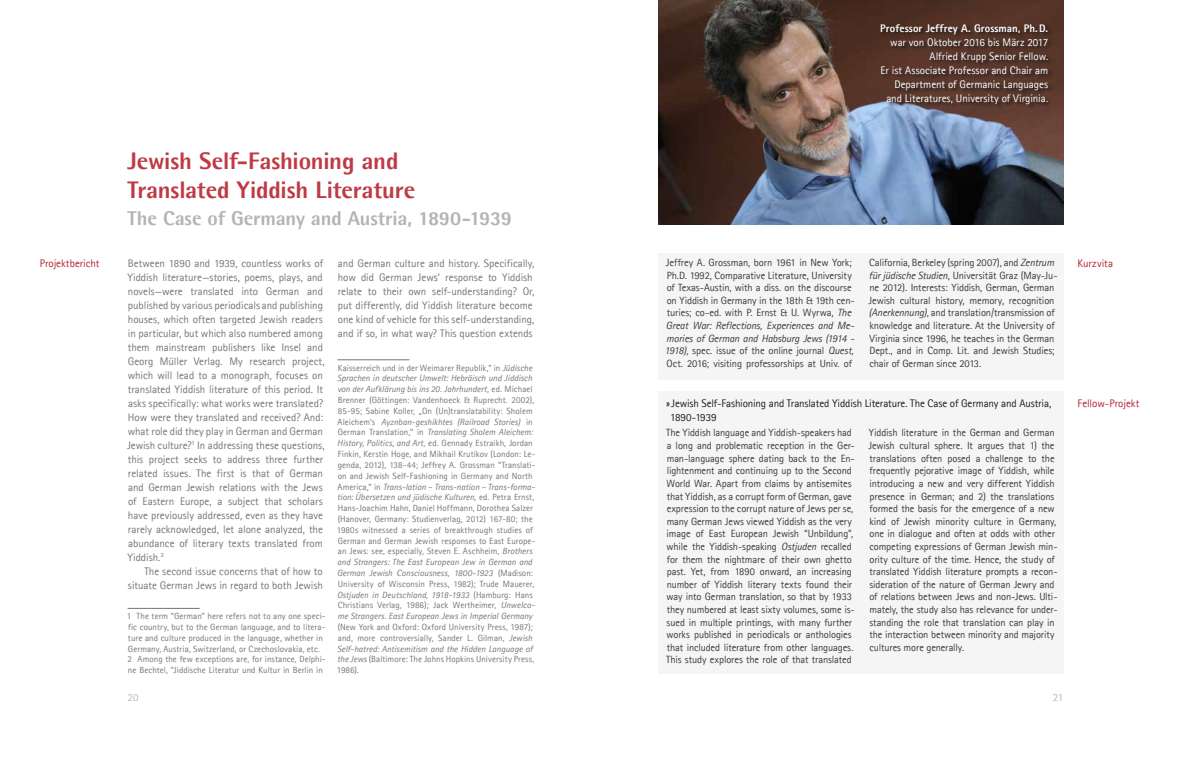
<style>
.page{position:relative;width:1191px;height:766px;background:#fff}
.page>*{position:absolute;margin:0;border:0;box-sizing:border-box;transform-origin:0 0}
.t1{font:800 24px/28.8px "Agfa Rotis Semisans";letter-spacing:-.01em;color:#be3a45}
.t2{font:800 20px "Agfa Rotis Semisans";letter-spacing:-.01em;color:#b4b4b4}
.t3{font:11px/14px "Agfa Rotis Sans Serif";letter-spacing:-.005em;color:#767675}
.t4{font:11px/14px "Agfa Rotis Sans Serif";letter-spacing:-.005em;color:#fff;text-align:right}
.t5{font:11px "Agfa Rotis Sans Serif";letter-spacing:-.015em;color:#1d1d1b}
.t6{font:11px "Agfa Rotis Sans Serif";letter-spacing:-.005em;color:#b6222e}
.t7{font:800 11px "Agfa Rotis Sans Serif";letter-spacing:.005em;color:#fff}
.t8{font:11px "Agfa Rotis Sans Serif";color:#bababa}
.t9{font:10.5px/12.6px "Agfa Rotis Sans Serif";letter-spacing:-.01em;color:#3c3c3b}
.t10{font:9px/10.8px "Agfa Rotis Sans Serif";letter-spacing:.005em;color:#767675}
.s1{font-style:italic}
</style>
<div class="page">
<img style="left:658px;top:0;width:405px;height:224px">
<div style="left:658px;top:390px;width:405px;height:283px;background:#f5f5f5"></div>
<div style="left:658px;top:253px;width:405px;height:126px;background:#f5f5f5"></div>
<svg style="left:881px;top:24px;width:173px;height:86px;background:#52352c"></svg>
<hr style="left:128px;top:608px;width:72px;height:1px;background:#767675">
<hr style="left:337px;top:359px;width:72px;height:1px;background:#767675">
<h1 class="t1" style="left:128px;top:146px;width:289px">Jewish Self-Fashioning and<br>Translated Yiddish Literature</h1>
<h2 class="t2" style="left:128px;top:205px;width:386px">The Case of Germany and Austria, 1890-1939</h2>
<p class="t6" style="left:40px;top:256px;width:61px">Projektbericht</p>
<p class="t3" style="left:127px;top:256px;width:199px">Between 1890 and 1939, countless works of Yiddish literature—stories, poems, plays, and novels—were translated into German and published by various periodicals and publishing houses, which often targeted Jewish readers in particular, but which also numbered among them mainstream publishers like Insel and Georg Müller Verlag. My research project, which will lead to a monograph, focuses on translated Yiddish literature of this period. It asks specifically: what works were translated?<br>How were they translated and received? And: what role did they play in German and German Jewish culture?<sup>1</sup> In addressing these questions, this project seeks to address three further related issues. The first is that of German and German Jewish relations with the Jews of Eastern Europe, a subject that scholars have previously addressed, even as they have rarely acknowledged, let alone analyzed, the abundance of literary texts translated from Yiddish.<sup>2</sup></p>
<p class="t3" style="left:128px;top:564px;width:196px;text-align:right">The second issue concerns that of how to situate German Jews in regard to both Jewish</p>
<p class="t10" style="left:127px;top:610px;width:200px">1 The term “German” here refers not to any one speci&shy;fic country, but to the German language, and to litera&shy;ture and culture produced in the language, whether in Germany, Austria, Switzerland, or Czechoslovakia, etc.<br>2 Among the few exceptions are, for instance, Delphi&shy;ne Bechtel, “Jiddische Literatur und Kultur in Berlin in</p>
<p class="t3" style="left:338px;top:256px;width:198px">and German culture and history. Specifically, how did German Jews’ response to Yiddish relate to their own self-understanding? Or, put differently, did Yiddish literature become one kind of vehicle for this self-understanding, and if so, in what way? This question extends</p>
<p class="t10" style="left:337px;top:362px;width:200px">Kaisserreich und in der Weimarer Republik,” in <span class="s1">Jüdische Sprachen in deutscher Umwelt: Hebräisch und Jiddisch von der Aufklärung bis ins 20. Jahrhundert</span>, ed. Michael Brenner (Göttingen: Vandenhoeck &amp; Ruprecht. 2002), 85-95; Sabine Koller, „On (Un)translatability: Sholem Aleichem‘s <span class="s1">Ayznban-geshikhtes (Railroad Stories)</span> in German Translation,“ in <span class="s1">Translating Sholem Aleichem:<br>History, Politics, and Art</span>, ed. Gennady Estraikh, Jordan Finkin, Kerstin Hoge, and Mikhail Krutikov (London: Le&shy;genda, 2012), 138-44; Jeffrey A. Grossman “Translati&shy;on and Jewish Self-Fashioning in Germany and North America,” in <span class="s1">Trans-lation – Trans-nation – Trans-forma&shy;tion: Übersetzen und jüdische Kulturen</span>, ed. Petra Ernst, Hans-Joachim Hahn, Daniel Hoffmann, Dorothea Salzer (Hanover, Germany: Studienverlag, 2012) 167-80; the 1980s witnessed a series of breakthrough studies of German and German Jewish responses to East Europe&shy;an Jews: see, especially, Steven E. Aschheim, <span class="s1">Brothers and Strangers: The East European Jew in German and German Jewish Consciousness, 1800-1923</span> (Madison:<br>University of Wisconsin Press, 1982); Trude Mauerer, <span class="s1">Ostjuden in Deutschland, 1918-1933</span> (Hamburg: Hans Christians Verlag, 1986); Jack Wertheimer, <span class="s1">Unwelco&shy;me Strangers. East European Jews in Imperial Germany</span></p>
<p class="t10" style="left:337px;top:621px;width:199px">(New York and Oxford: Oxford University Press, 1987); and, more controversially, Sander L. Gilman, <span class="s1">Jewish Self-hatred: Antisemitism and the Hidden Language of the Jews</span> (Baltimore: The Johns Hopkins University Press, 1986).</p>
<p class="t7" style="left:880px;top:21px;width:169px">Professor Jeffrey A. Grossman, Ph.D.</p>
<p class="t4" style="left:880px;top:35px;width:169px">war von Oktober 2016 bis März 2017<br>Alfried Krupp Senior Fellow.<br>Er ist Associate Professor and Chair am Department of Germanic Languages and Literatures, University of Virginia.</p>
<p class="t9" style="left:664px;top:256px;width:192px">Jeffrey A. Grossman, born 1961 in New York; Ph.D. 1992, Comparative Literature, University of Texas-Austin, with a diss. on the discourse on Yiddish in Germany in the 18th &amp; 19th cen&shy;turies; co-ed. with P. Ernst &amp; U. Wyrwa, <span class="s1">The Great War: Reflections, Experiences and Me&shy;mories of German and Habsburg Jews (1914 - 1918),</span> spec. issue of the online journal <span class="s1">Quest, </span>Oct. 2016; visiting professorships at Univ. of</p>
<p class="t9" style="left:868px;top:256px;width:190px">California, Berkeley (spring 2007), and <span class="s1">Zentrum für jüdische Studien</span>, Universität Graz (May-Ju&shy;ne 2012). Interests: Yiddish, German, German Jewish cultural history, memory, recognition <span class="s1">(Anerkennung)</span>, and translation/transmission of knowledge and literature. At the University of Virginia since 1996, he teaches in the German Dept., and in Comp. Lit. and Jewish Studies; chair of German since 2013.</p>
<p class="t6" style="left:1077px;top:256px;width:37px">Kurzvita</p>
<p class="t5" style="left:666px;top:396px;width:386px">» Jewish Self-Fashioning and Translated Yiddish Literature. The Case of Germany and Austria,</p>
<p class="t6" style="left:1077px;top:396px;width:63px">Fellow-Projekt</p>
<p class="t5" style="left:670px;top:410px;width:48px">1890-1939</p>
<p class="t9" style="left:666px;top:426px;width:190px">The Yiddish language and Yiddish-speakers had a long and problematic reception in the Ger&shy;man-language sphere dating back to the En&shy;lightenment and continuing up to the Second World War. Apart from claims by antisemites that Yiddish, as a corrupt form of German, gave expression to the corrupt nature of Jews per se, many German Jews viewed Yiddish as the very image of East European Jewish “Unbildung”, while the Yiddish-speaking <span class="s1">Ostjuden</span> recalled for them the nightmare of their own ghetto past. Yet, from 1890 onward, an increasing number of Yiddish literary texts found their way into German translation, so that by 1933 they numbered at least sixty volumes, some is&shy;sued in multiple printings, with many further works published in periodicals or anthologies that included literature from other languages.<br>This study explores the role of that translated</p>
<p class="t9" style="left:868px;top:426px;width:190px">Yiddish literature in the German and German Jewish cultural sphere. It argues that 1) the translations often posed a challenge to the frequently pejorative image of Yiddish, while introducing a new and very different Yiddish presence in German; and 2) the translations formed the basis for the emergence of a new kind of Jewish minority culture in Germany, one in dialogue and often at odds with other competing expressions of German Jewish min&shy;ority culture of the time. Hence, the study of translated Yiddish literature prompts a recon&shy;sideration of the nature of German Jewry and of relations between Jews and non-Jews. Ulti&shy;mately, the study also has relevance for under&shy;standing the role that translation can play in the interaction between minority and majority cultures more generally.</p>
<p class="t8" style="left:128px;top:690px;width:12px">20</p>
<p class="t8" style="left:1052px;top:690px;width:12px">21</p>
</div>
